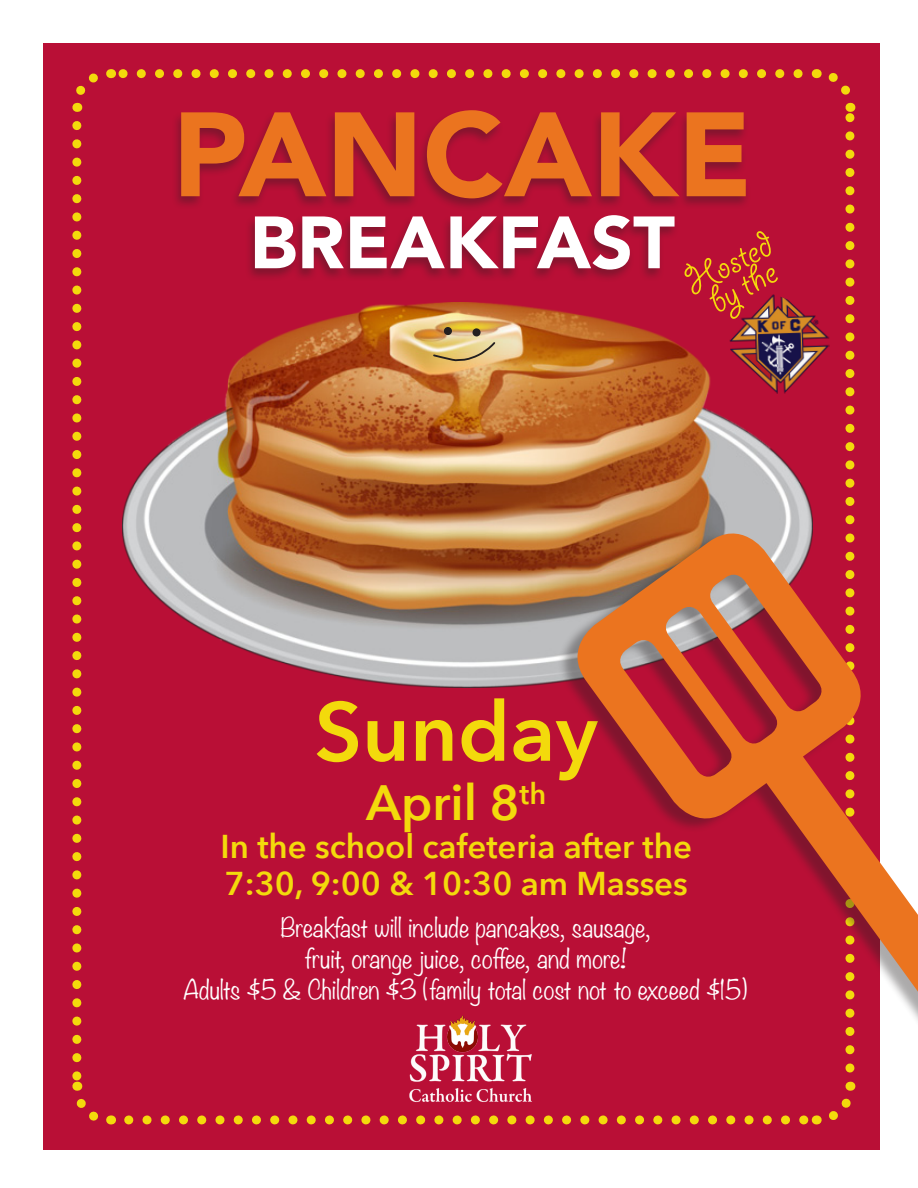
<style>
.page{position:relative;width:918px;height:1188px;background:#fff}
.page>*{position:absolute;margin:0;border:0;box-sizing:border-box;transform-origin:0 0}
.t1{font:900 118.5px "Avenir";color:#eb741f}
.t2{font:600 82.5px "Avenir Next";color:#f3da0c}
.t3{font:900 73.2px "Avenir";color:#fff}
.t4{font:600 49.5px "Avenir Next";color:#f3da0c}
.t5{font:600 33px "Avenir Next";color:#f3da0c}
.t6{font:300 24px "Noteworthy";color:#fff}
</style>
<div class="page">
<div style="left:43px;top:43px;width:837px;height:1107px;background:#b90f36"></div>
<svg style="left:129px;top:1115px;width:678px;height:9px"></svg>
<svg style="left:120px;top:69px;width:678px;height:9px"></svg>
<svg style="left:72px;top:125px;width:40px;height:1000px"></svg>
<svg style="left:816px;top:1082px;width:40px;height:43px"></svg>
<svg style="left:814px;top:69px;width:42px;height:449px"></svg>
<svg style="left:72px;top:69px;width:40px;height:43px"></svg>
<img style="left:122px;top:303px;width:690px;height:384px">
<svg style="left:472px;top:328px;width:9px;height:9px"></svg>
<div style="left:444px;top:327px;width:8px;height:8px;background:#231f20;border-radius:50%"></div>
<svg style="left:432px;top:341px;width:64px;height:22px"></svg>
<div style="left:171px;top:109px;width:580px;height:174px;background:#231f20;opacity:.37"></div>
<svg style="left:684px;top:231px;width:94px;height:88px"></svg>
<div style="left:558px;top:532px;width:360px;height:545px;background:#231f20;opacity:.38"></div>
<svg style="left:562px;top:518px;width:356px;height:551px"></svg>
<img style="left:728px;top:294px;width:103px;height:101px">
<img style="left:389px;top:1015px;width:166px;height:110px">
<p class="t1" style="left:173px;top:53px;width:581px">PANCAKE</p>
<p class="t3" style="left:250px;top:180px;width:427px">BREAKFAST</p>
<p class="t2" style="left:315px;top:682px;width:285px">Sunday</p>
<p class="t4" style="left:366px;top:773px;width:182px">April 8<sup>th</sup></p>
<p class="t5" style="left:221px;top:826px;width:473px">In the school cafeteria after the</p>
<p class="t5" style="left:225px;top:864px;width:465px">7:30, 9:00 &amp; 10:30 am Masses</p>
<p class="t6" style="left:280px;top:906px;width:372px">Breakfast will include pancakes, sausage,</p>
<p class="t6" style="left:304px;top:938px;width:324px">fruit, orange juice, coffee, and more!</p>
<p class="t6" style="left:183px;top:969px;width:565px">Adults $5 &amp; Children $3 (family total cost not to exceed $15)</p>
</div>
